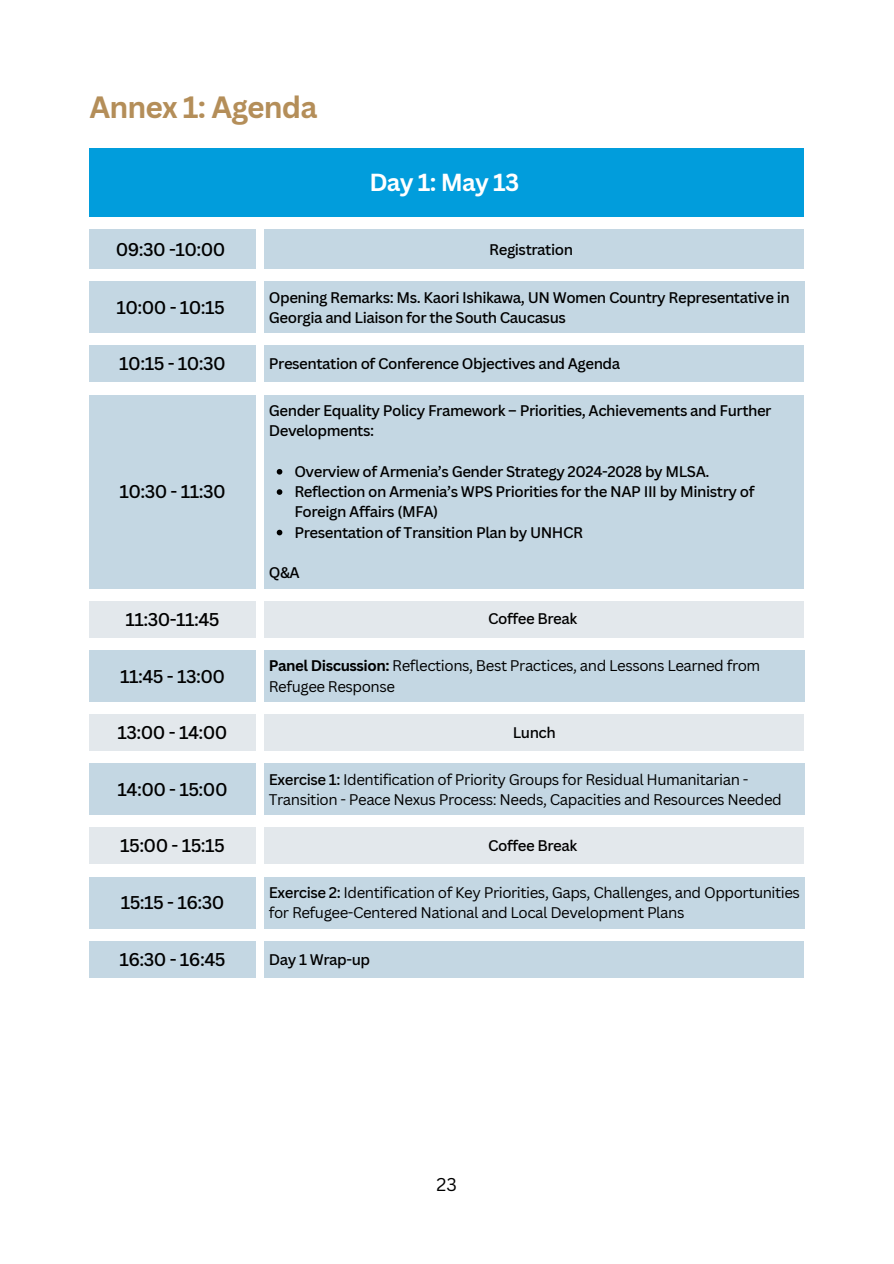
<style>
.page{position:relative;width:894px;height:1264px;background:#fff}
.page>*{position:absolute;margin:0;border:0;box-sizing:border-box;transform-origin:0 0}
.t1{font:700 30px "Canva Sans";letter-spacing:-.03em;color:#b48e59}
.t2{font:700 24px "Canva Sans";letter-spacing:-.03em;color:#fff}
.t3{font:500 18px "Canva Sans";letter-spacing:-.03em;color:#000}
.t4{font:18px "Canva Sans";color:#000}
.t5{font:500 15px/20.2px "Canva Sans";letter-spacing:-.03em;color:#000}
.t6{font:15px/20.2px "Canva Sans";letter-spacing:-.03em;color:#000}
.s1{font-weight:700}
.s2{font-weight:500}
</style>
<div class="page">
<div style="left:89px;top:148px;width:715px;height:69px;background:#019ddc"></div>
<div style="left:89px;top:229px;width:167px;height:40px;background:#c4d7e3"></div>
<div style="left:264px;top:229px;width:540px;height:40px;background:#c4d7e3"></div>
<div style="left:89px;top:281px;width:167px;height:52px;background:#c4d7e3"></div>
<div style="left:264px;top:281px;width:540px;height:52px;background:#c4d7e3"></div>
<div style="left:89px;top:345px;width:167px;height:37px;background:#c4d7e3"></div>
<div style="left:264px;top:345px;width:540px;height:37px;background:#c4d7e3"></div>
<div style="left:89px;top:394px;width:167px;height:194px;background:#c4d7e3"></div>
<div style="left:264px;top:394px;width:540px;height:194px;background:#c4d7e3"></div>
<svg style="left:277px;top:469px;width:5px;height:5px"></svg>
<svg style="left:277px;top:489px;width:5px;height:6px"></svg>
<svg style="left:277px;top:529px;width:5px;height:6px"></svg>
<div style="left:89px;top:601px;width:167px;height:36px;background:#e3e8ec"></div>
<div style="left:264px;top:601px;width:540px;height:36px;background:#e3e8ec"></div>
<div style="left:89px;top:650px;width:167px;height:52px;background:#c4d7e3"></div>
<div style="left:264px;top:650px;width:540px;height:52px;background:#c4d7e3"></div>
<div style="left:89px;top:714px;width:167px;height:37px;background:#e3e8ec"></div>
<div style="left:264px;top:714px;width:540px;height:37px;background:#e3e8ec"></div>
<div style="left:89px;top:763px;width:167px;height:52px;background:#c4d7e3"></div>
<div style="left:264px;top:763px;width:540px;height:52px;background:#c4d7e3"></div>
<div style="left:89px;top:827px;width:167px;height:37px;background:#e3e8ec"></div>
<div style="left:264px;top:827px;width:540px;height:37px;background:#e3e8ec"></div>
<div style="left:89px;top:876px;width:167px;height:52px;background:#c4d7e3"></div>
<div style="left:264px;top:876px;width:540px;height:52px;background:#c4d7e3"></div>
<div style="left:89px;top:941px;width:167px;height:36px;background:#c4d7e3"></div>
<div style="left:264px;top:941px;width:540px;height:36px;background:#c4d7e3"></div>
<h1 class="t1" style="left:89px;top:86px;width:229px">Annex 1: Agenda</h1>
<h2 class="t2" style="left:369px;top:165px;width:151px">Day 1: May 13</h2>
<h3 class="t3" style="left:116px;top:237px;width:111px">09:30 -10:00</h3>
<h5 class="t5" style="left:489px;top:239px;width:85px">Registration</h5>
<h3 class="t3" style="left:116px;top:295px;width:110px">10:00 - 10:15</h3>
<h5 class="t5" style="left:269px;top:287px;width:522px">Opening Remarks: Ms. Kaori Ishikawa, UN Women Country Representative in<br>Georgia and Liaison for the South Caucasus</h5>
<h3 class="t3" style="left:119px;top:351px;width:108px">10:15 - 10:30</h3>
<h5 class="t5" style="left:269px;top:353px;width:353px">Presentation of Conference Objectives and Agenda</h5>
<h3 class="t3" style="left:119px;top:479px;width:108px">10:30 - 11:30</h3>
<h5 class="t5" style="left:269px;top:400px;width:504px">Gender Equality Policy Framework – Priorities, Achievements and Further<br>Developments:</h5>
<p class="t5" style="left:294px;top:461px;width:416px">Overview of Armenia’s Gender Strategy 2024-2028 by MLSA.</p>
<p class="t5" style="left:294px;top:481px;width:461px">Reflection on Armenia’s WPS Priorities for the NAP III by Ministry of<br>Foreign Affairs (MFA)</p>
<p class="t5" style="left:294px;top:521px;width:290px">Presentation of Transition Plan by UNHCR</p>
<h4 class="t5" style="left:269px;top:562px;width:33px">Q&amp;A</h4>
<h3 class="t3" style="left:125px;top:606px;width:96px">11:30-11:45</h3>
<h5 class="t5" style="left:488px;top:608px;width:91px">Coffee Break</h5>
<h3 class="t3" style="left:120px;top:663px;width:106px">11:45 - 13:00</h3>
<p class="t6" style="left:269px;top:655px;width:493px"><span class="s1">Panel Discussion:</span> Reflections, Best Practices, and Lessons Learned from<br>Refugee Response</p>
<h3 class="t3" style="left:117px;top:719px;width:111px">13:00 - 14:00</h3>
<h5 class="t5" style="left:512px;top:722px;width:45px">Lunch</h5>
<h3 class="t3" style="left:117px;top:776px;width:112px">14:00 - 15:00</h3>
<p class="t6" style="left:269px;top:768px;width:514px"><span class="s2">Exercise 1:</span> Identification of Priority Groups for Residual Humanitarian -<br>Transition - Peace Nexus Process: Needs, Capacities and Resources Needed</p>
<h3 class="t3" style="left:120px;top:833px;width:106px">15:00 - 15:15</h3>
<h5 class="t5" style="left:488px;top:835px;width:91px">Coffee Break</h5>
<h3 class="t3" style="left:121px;top:890px;width:105px">15:15 - 16:30</h3>
<p class="t6" style="left:269px;top:882px;width:532px"><span class="s2">Exercise 2:</span> Identification of Key Priorities, Gaps, Challenges, and Opportunities for Refugee-Centered National and Local Development Plans</p>
<h3 class="t3" style="left:119px;top:946px;width:108px">16:30 - 16:45</h3>
<h5 class="t5" style="left:269px;top:948px;width:103px">Day 1 Wrap-up</h5>
<p class="t4" style="left:436px;top:1172px;width:22px">23</p>
</div>
